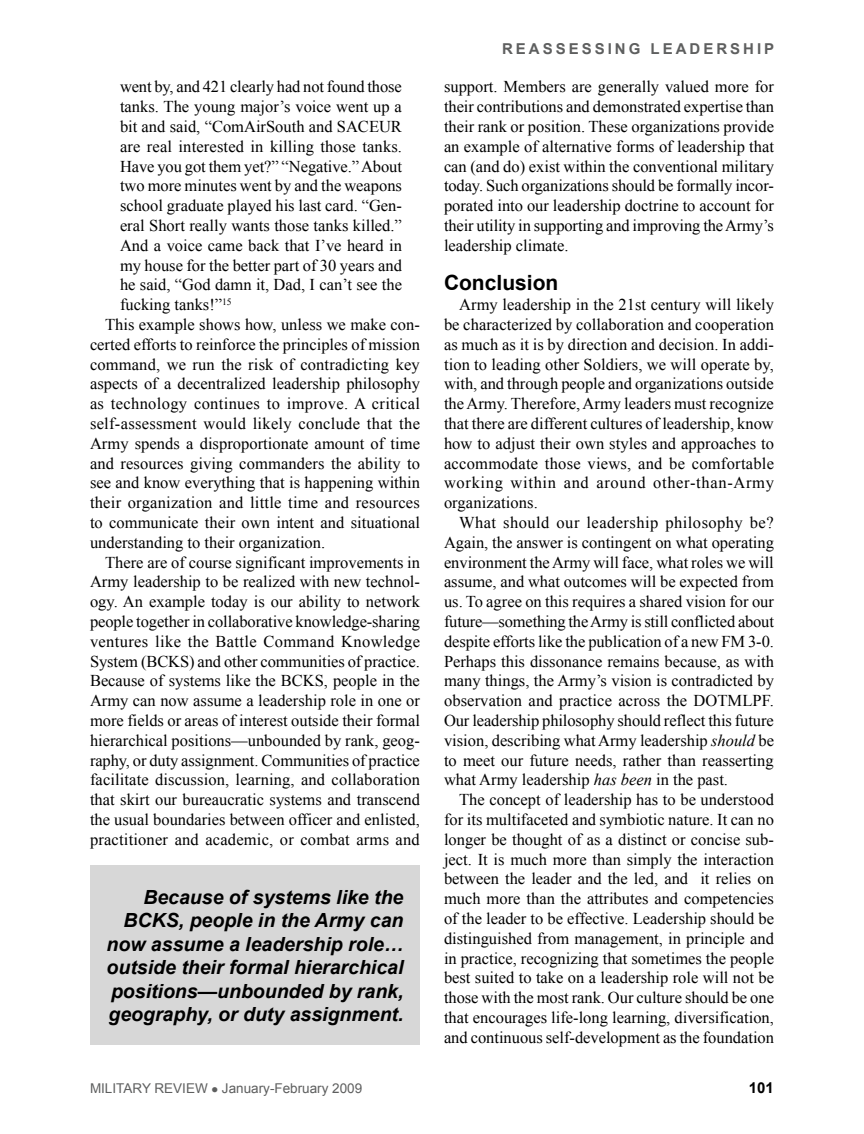
<style>
.page{position:relative;width:864px;height:1134px;background:#fff}
.page>*{position:absolute;margin:0;border:0;box-sizing:border-box;transform-origin:0 0}
.subhead{font:700 21px "Arial";color:#000}
.fob{font:italic 700 19.5px/23.4px "Arial";color:#000;text-align:right}
.fob-2{font:16.5px/19.8px "Times New Roman";color:#000;text-align:justify}
.fob_indented_quotes{font:16.5px/19.8px "Times New Roman";color:#000}
.t1{font:700 15px "Arial";letter-spacing:.2em;color:#5e5f5f}
.t2{font:700 15px "Arial";color:#000}
.t3{font:13.5px "Arial";color:#5e5f5f}
.s1{font-style:italic}
</style>
<div class="page">
<div style="left:90px;top:866px;width:330px;height:180px;background:#d7d7d7"></div>
<p class="fob_indented_quotes" style="left:120px;top:77px;width:284px">went by, and 421 clearly had not found those tanks. The young major’s voice went up a bit and said, “ComAirSouth and SACEUR<br>are real interested in killing those tanks.<br>Have you got them yet?” “Negative.” About two more minutes went by and the weapons school graduate played his last card. “Gen&shy;eral Short really wants those tanks killed.” And a voice came back that I’ve heard in my house for the better part of 30 years and he said, “God damn it, Dad, I can’t see the fucking tanks!”<sup>15</sup></p>
<p class="fob-2" style="left:90px;top:314px;width:332px;text-indent:15px">This example shows how, unless we make con&shy;certed efforts to reinforce the principles of mission command, we run the risk of contradicting key aspects of a decentralized leadership philosophy as technology continues to improve. A critical self-assessment would likely conclude that the Army spends a disproportionate amount of time and resources giving commanders the ability to see and know everything that is happening within their organization and little time and resources to communicate their own intent and situational understanding to their organization.</p>
<p class="fob-2" style="left:90px;top:552px;width:332px;text-indent:15px">There are of course significant improvements in Army leadership to be realized with new technol&shy;ogy. An example today is our ability to network people together in collaborative knowledge-sharing ventures like the Battle Command Knowledge System (BCKS) and other communities of practice.<br>Because of systems like the BCKS, people in the Army can now assume a leadership role in one or more fields or areas of interest outside their formal hierarchical positions—unbounded by rank, geog&shy;raphy, or duty assignment. Communities of practice facilitate discussion, learning, and collaboration that skirt our bureaucratic systems and transcend the usual boundaries between officer and enlisted, practitioner and academic, or combat arms and</p>
<p class="fob" style="left:107px;top:886px;width:298px">Because of systems like the<br>BCKS, people in the Army can now assume a leadership role… outside their formal hierarchical positions—unbounded by rank, geography, or duty assignment.</p>
<p class="t1" style="left:502px;top:39px;width:274px">REASSESSING LEADERSHIP</p>
<p class="fob-2" style="left:444px;top:77px;width:332px">support. Members are generally valued more for their contributions and demonstrated expertise than their rank or position. These organizations provide an example of alternative forms of leadership that can (and do) exist within the conventional military today. Such organizations should be formally incor&shy;porated into our leadership doctrine to account for their utility in supporting and improving the Army’s leadership climate.</p>
<p class="subhead" style="left:444px;top:269px;width:116px">Conclusion</p>
<p class="fob-2" style="left:444px;top:295px;width:332px;text-indent:15px">Army leadership in the 21st century will likely be characterized by collaboration and cooperation as much as it is by direction and decision. In addi&shy;tion to leading other Soldiers, we will operate by, with, and through people and organizations outside the Army. Therefore, Army leaders must recognize that there are different cultures of leadership, know how to adjust their own styles and approaches to accommodate those views, and be comfortable working within and around other-than-Army organizations.</p>
<p class="fob-2" style="left:444px;top:512px;width:332px;text-indent:15px">What should our leadership philosophy be?<br>Again, the answer is contingent on what operating environment the Army will face, what roles we will assume, and what outcomes will be expected from us. To agree on this requires a shared vision for our future—something the Army is still conflicted about despite efforts like the publication of a new FM 3-0.<br>Perhaps this dissonance remains because, as with many things, the Army’s vision is contradicted by observation and practice across the DOT</p>
<p class="fob-2" style="left:444px;top:691px;width:332px;text-indent:284px">MLPF.<br>Our leadership philosophy should reflect this future vision, describing what Army leadership <span class="s1">should</span> be to meet our future needs, rather than reasserting what Army leadership <span class="s1">has been</span> in the past.</p>
<p class="fob-2" style="left:444px;top:790px;width:332px;text-indent:15px">The concept of leadership has to be understood for its multifaceted and symbiotic nature. It can no longer be thought of as a distinct or concise sub&shy;ject. It is much more than simply the interaction between the leader and the led, and it relies on much more than the attributes and competencies of the leader to be effective. Leadership should be distinguished from management, in principle and in practice, recognizing that sometimes the people best suited to take on a leadership role will not be those with the most rank. Our culture should be one that encourages life-long learning, diversification, and continuous self-development as the foundation</p>
<p class="t3" style="left:90px;top:1080px;width:274px">Military Review ● January-February 2009</p>
<p class="t2" style="left:749px;top:1078px;width:27px">101</p>
</div>
